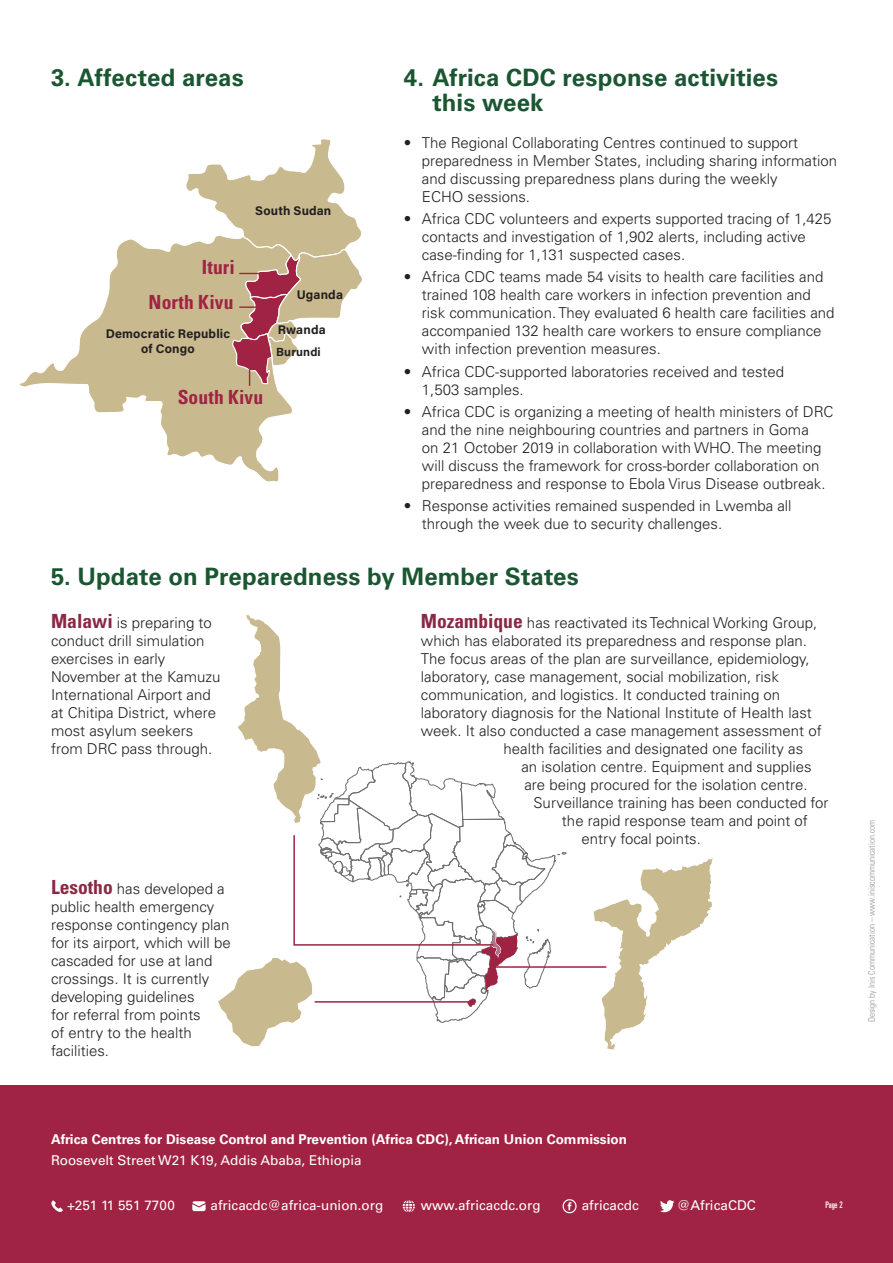
<style>
.page{position:relative;width:893px;height:1263px;background:#fff}
.page>*{position:absolute;margin:0;border:0;box-sizing:border-box;transform-origin:0 0}
.Head2{font:700 24px/25.5px "Univers LT Std";letter-spacing:.005em;color:#1b5632}
.Head1-chapter{font:700 condensed 19.5px "Univers LT Std";letter-spacing:.01em;color:#a02343}
.Body{font:300 15px/18px "Univers LT Std";color:#231f20}
.Body-2{font:700 13.5px/21px "Univers LT Std";color:#fff}
.Body-3{font:13.5px "Univers LT Std";color:#fff}
.Head1-chapter-2{font:700 12.45px/15px "Acumin Pro";letter-spacing:.015em;color:#231f20;text-align:center}
.Head1-chapter-3{font:700 11.85px "Acumin Pro";letter-spacing:.015em;color:#231f20}
.Body-4{font:300 condensed 9px "Univers LT Std";color:#949698}
.Body-5{font:ultra-condensed 9px "Univers LT Std";color:#fff}
.s1{font-weight:700;font-stretch:condensed;font-size:19.5px;color:#8a2844}
.s2{font-weight:400}
</style>
<div class="page">
<div style="left:0;top:1086px;width:893px;height:177px;background:#a02343"></div>
<svg style="left:19px;top:239px;width:273px;height:243px"></svg>
<svg style="left:184px;top:139px;width:178px;height:247px"></svg>
<svg style="left:51px;top:1200px;width:12px;height:12px"></svg>
<svg style="left:192px;top:1201px;width:14px;height:10px"></svg>
<svg style="left:403px;top:1200px;width:12px;height:12px"></svg>
<svg style="left:563px;top:1199px;width:14px;height:14px"></svg>
<svg style="left:660px;top:1200px;width:14px;height:12px"></svg>
<svg style="left:593px;top:858px;width:120px;height:192px"></svg>
<hr style="left:493px;top:966px;width:113px;height:2px;background:#a02343">
<svg style="left:218px;top:615px;width:348px;height:432px"></svg>
<h2 class="Head2" style="left:51px;top:65px;width:194px">3. Affected areas</h2>
<h1 class="Head1-chapter" style="left:202px;top:255px;width:35px">Ituri</h1>
<h1 class="Head1-chapter" style="left:149px;top:290px;width:86px">North Kivu</h1>
<h1 class="Head1-chapter-2" style="left:106px;top:325px;width:126px">Democratic Republic of Congo</h1>
<h1 class="Head1-chapter-2" style="left:255px;top:202px;width:78px">South Sudan</h1>
<h1 class="Head1-chapter-2" style="left:297px;top:287px;width:48px">Uganda</h1>
<h1 class="Head1-chapter-2" style="left:278px;top:321px;width:49px">Rwanda</h1>
<h1 class="Head1-chapter-3" style="left:276px;top:343px;width:46px">Burundi</h1>
<h1 class="Head1-chapter" style="left:178px;top:386px;width:87px">South Kivu</h1>
<h2 class="Head2" style="left:432px;top:65px;width:347px;text-indent:-28px">4. Africa CDC response activities this week</h2>
<p class="Body" style="left:422px;top:133px;width:417px;text-indent:-18px">• The Regional Collaborating Centres continued to support preparedness in Member States, including sharing information and discussing preparedness plans during the weekly<br>ECHO sessions.</p>
<p class="Body" style="left:422px;top:210px;width:411px;text-indent:-18px">• Africa CDC volunteers and experts supported tracing of 1,425 contacts and investigation of 1,902 alerts, including active case-finding for 1,131 suspected cases.</p>
<p class="Body" style="left:422px;top:268px;width:414px;text-indent:-18px">• Africa CDC teams made 54 visits to health care facilities and trained 108 health care workers in infection prevention and risk communication. They evaluated 6 health care facilities and accompanied 132 health care workers to ensure compliance with infection prevention measures.</p>
<p class="Body" style="left:422px;top:362px;width:364px;text-indent:-18px">• Africa CDC-supported laboratories received and tested<br>1,503 samples.</p>
<p class="Body" style="left:422px;top:402px;width:413px;text-indent:-18px">• Africa CDC is organizing a meeting of health ministers of DRC and the nine neighbouring countries and partners in Goma<br>on 21 October 2019 in collaboration with WHO. The meeting will discuss the framework for cross-border collaboration on preparedness and response to Ebola Virus Disease outbreak.</p>
<p class="Body" style="left:422px;top:497px;width:371px;text-indent:-18px">• Response activities remained suspended in Lwemba all through the week due to security challenges.</p>
<h2 class="Head2" style="left:51px;top:564px;width:529px">5. Update on Preparedness by Member States</h2>
<p class="Body" style="left:51px;top:614px;width:171px"><span class="s1">Malawi</span> is preparing to conduct drill simulation exercises in early<br>November at the Kamuzu<br>International Airport and at Chitipa District, where most asylum seekers from DRC pass through.</p>
<p class="Body" style="left:421px;top:614px;width:398px"><span class="s1">Mozambique</span> has reactivated its Technical Working Group,</p>
<p class="Body" style="left:421px;top:632px;width:388px">which has elaborated its preparedness and response plan.</p>
<p class="Body" style="left:421px;top:650px;width:390px">The focus areas of the plan are surveillance, epidemiology,</p>
<p class="Body" style="left:421px;top:668px;width:359px">laboratory, case management, social mobilization, risk</p>
<p class="Body" style="left:421px;top:686px;width:361px">communication, and logistics. It conducted training on</p>
<p class="Body" style="left:421px;top:704px;width:392px">laboratory diagnosis for the National Institute of Health last</p>
<p class="Body" style="left:421px;top:722px;width:402px">week. It also conducted a case management assessment of</p>
<p class="Body" style="left:503px;top:740px;width:301px">health facilities and designated one facility as</p>
<p class="Body" style="left:521px;top:758px;width:292px">an isolation centre. Equipment and supplies</p>
<p class="Body" style="left:524px;top:776px;width:285px">are being procured for the isolation centre.</p>
<p class="Body" style="left:533px;top:794px;width:297px">Surveillance training has been conducted for</p>
<p class="Body" style="left:562px;top:812px;width:247px">the rapid response team and point of</p>
<p class="Body" style="left:581px;top:830px;width:121px">entry focal points.</p>
<p class="Body" style="left:51px;top:880px;width:181px"><span class="s1">Lesotho</span> has developed a public health emergency response contingency plan for its airport, which will be cascaded for use at land crossings. It is currently developing guidelines<br>for referral from points<br>of entry to the health facilities.</p>
<p class="Body-4" style="left:866px;top:1022px;width:204px;rotate:-90deg">Design by Inis Communication – www.iniscommunication.com</p>
<p class="Body-2" style="left:51px;top:1128px;width:577px">Africa Centres for Disease Control and Prevention (Africa CDC), African Union Commission<br><span class="s2">Roosevelt Street W21 K19, Addis Ababa, Ethiopia</span></p>
<p class="Body-3" style="left:67px;top:1197px;width:109px">+251 11 551 7700</p>
<p class="Body-3" style="left:211px;top:1197px;width:174px">africacdc@africa-union.org</p>
<p class="Body-3" style="left:421px;top:1197px;width:121px">www.africacdc.org</p>
<p class="Body-3" style="left:582px;top:1197px;width:59px">africacdc</p>
<p class="Body-3" style="left:677px;top:1197px;width:80px">@AfricaCDC</p>
<p class="Body-5" style="left:825px;top:1199px;width:19px">Page 2</p>
</div>
